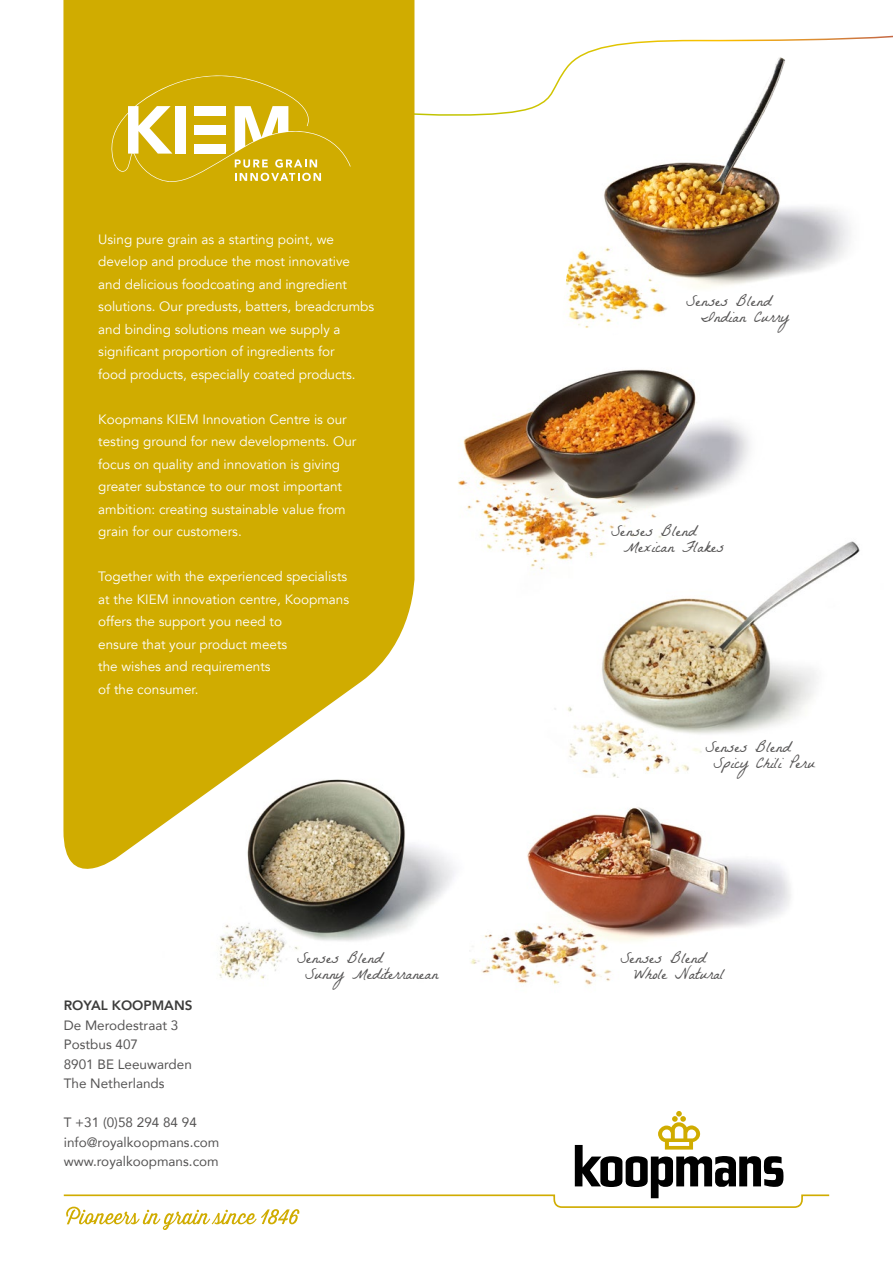
<style>
.page{position:relative;width:893px;height:1263px;background:#fff}
.page>*{position:absolute;margin:0;border:0;box-sizing:border-box;transform-origin:0 0}
.t1{font:15.9px/15.9px "La Belle Aurore";color:#555454}
.t2{font:13.5px/22.5px "Avenir";color:#fff}
.t3{font:13.5px/19.5px "Avenir";color:#555454}
.t4{font:800 13.5px "Avenir";color:#3c3c3b}
</style>
<div class="page">
<svg style="left:414px;top:0;width:479px;height:119px"></svg>
<img style="left:219px;top:845px;width:227px;height:134px">
<svg style="left:63px;top:1111px;width:767px;height:119px"></svg>
<img style="left:446px;top:807px;width:345px;height:178px">
<img style="left:458px;top:369px;width:292px;height:165px">
<img style="left:479px;top:534px;width:381px;height:243px">
<svg style="left:63px;top:0;width:351px;height:896px;fill:#d0ac00"></svg>
<svg style="left:109px;top:61px;width:242px;height:121px"></svg>
<img style="left:563px;top:52px;width:315px;height:276px">
<p class="t2" style="left:98px;top:228px;width:277px">Using pure grain as a starting point, we develop and produce the most innovative and delicious foodcoating and ingredient solutions. Our predusts, batters, breadcrumbs and binding solutions mean we supply a significant proportion of ingredients for<br>food products, especially coated products.</p>
<p class="t2" style="left:98px;top:408px;width:259px">Koopmans KIEM Innovation Centre is our testing ground for new developments. Our focus on quality and innovation is giving greater substance to our most important ambition: creating sustainable value from grain for our customers.</p>
<p class="t2" style="left:98px;top:566px;width:252px">Together with the experienced specialists at the KIEM innovation centre, Koopmans offers the support you need to<br>ensure that your product meets<br>the wishes and requirements<br>of the consumer.</p>
<p class="t4" style="left:64px;top:995px;width:130px">ROYAL KOOPMANS</p>
<p class="t3" style="left:64px;top:1015px;width:130px">De Merodestraat 3<br>Postbus 407<br>8901 BE Leeuwarden<br>The Netherlands</p>
<p class="t3" style="left:64px;top:1112px;width:157px">T +31 (0)58 294 84 94 info@royalkoopmans.com www.royalkoopmans.com</p>
<p class="t1" style="left:305px;top:949px;width:135px;text-indent:-8px">Senses Blend<br>Sunny Mediterranean</p>
<p class="t1" style="left:701px;top:293px;width:90px;text-indent:-14px">Senses Blend<br>Indian Curry</p>
<p class="t1" style="left:623px;top:523px;width:102px;text-indent:-12px">Senses Blend<br>Mexican Flakes</p>
<p class="t1" style="left:714px;top:738px;width:103px;text-indent:-8px">Senses Blend<br>Spicy Chili Peru</p>
<p class="t1" style="left:634px;top:949px;width:91px;text-indent:-14px">Senses Blend<br>Whole Natural</p>
</div>
